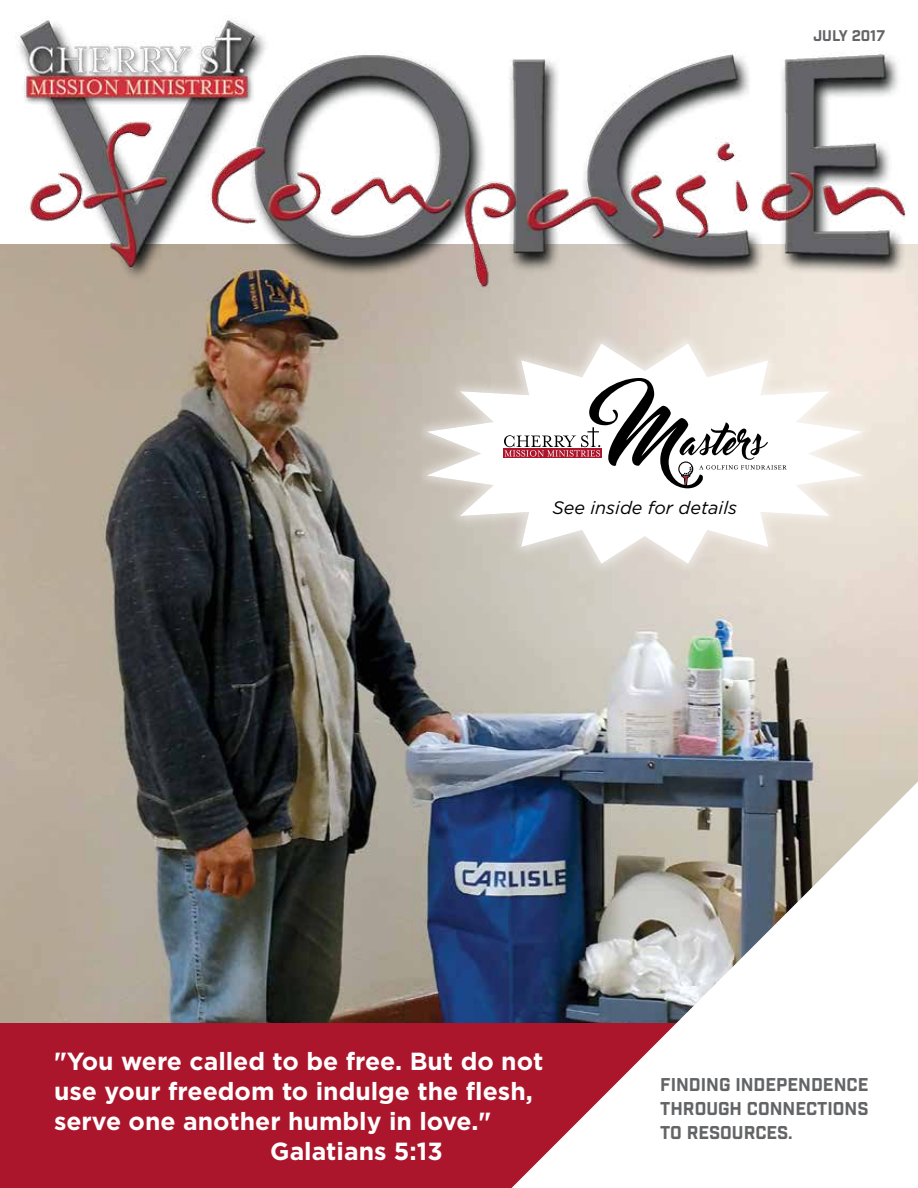
<style>
.page{position:relative;width:918px;height:1188px;background:#fff}
.page>*{position:absolute;margin:0;border:0;box-sizing:border-box;transform-origin:0 0}
.t1{font:700 24.75px "Gotham";color:#fff}
.t2{font:18px/24px "Industry Inc Base";color:#636466;text-align:justify}
.t3{font:italic 18px "Gotham";color:#000}
.t4{font:15px "Industry Inc Base";color:#636466}
</style>
<div class="page">
<img style="left:0;top:330px;width:918px;height:694px">
<img style="left:0;top:15px;width:918px;height:315px">
<div style="left:0;top:1024px;width:733px;height:164px;background:#ac162c"></div>
<svg style="left:512px;top:782px;width:406px;height:406px"></svg>
<div style="left:414px;top:330px;width:462px;height:247px;background:#fff;opacity:.51"></div>
<div style="left:425px;top:340px;width:438px;height:224px;background:#fff;opacity:.48"></div>
<div style="left:503px;top:449px;width:99px;height:9px;background:#ac162c"></div>
<svg style="left:504px;top:378px;width:283px;height:110px"></svg>
<p class="t4" style="left:814px;top:27px;width:73px">JULY 2017</p>
<p class="t3" style="left:552px;top:496px;width:186px">See inside for details</p>
<p class="t1" style="left:54px;top:1044px;width:491px">"You were called to be free. But do not</p>
<p class="t1" style="left:54px;top:1074px;width:480px">use your freedom to indulge the flesh,</p>
<p class="t1" style="left:54px;top:1104px;width:439px">serve one another humbly in love."</p>
<p class="t1" style="left:270px;top:1134px;width:174px">Galatians 5:13</p>
<p class="t2" style="left:660px;top:1074px;width:210px">FINDING INDEPENDENCE THROUGH CONNECTIONS TO RESOURCES.</p>
</div>
